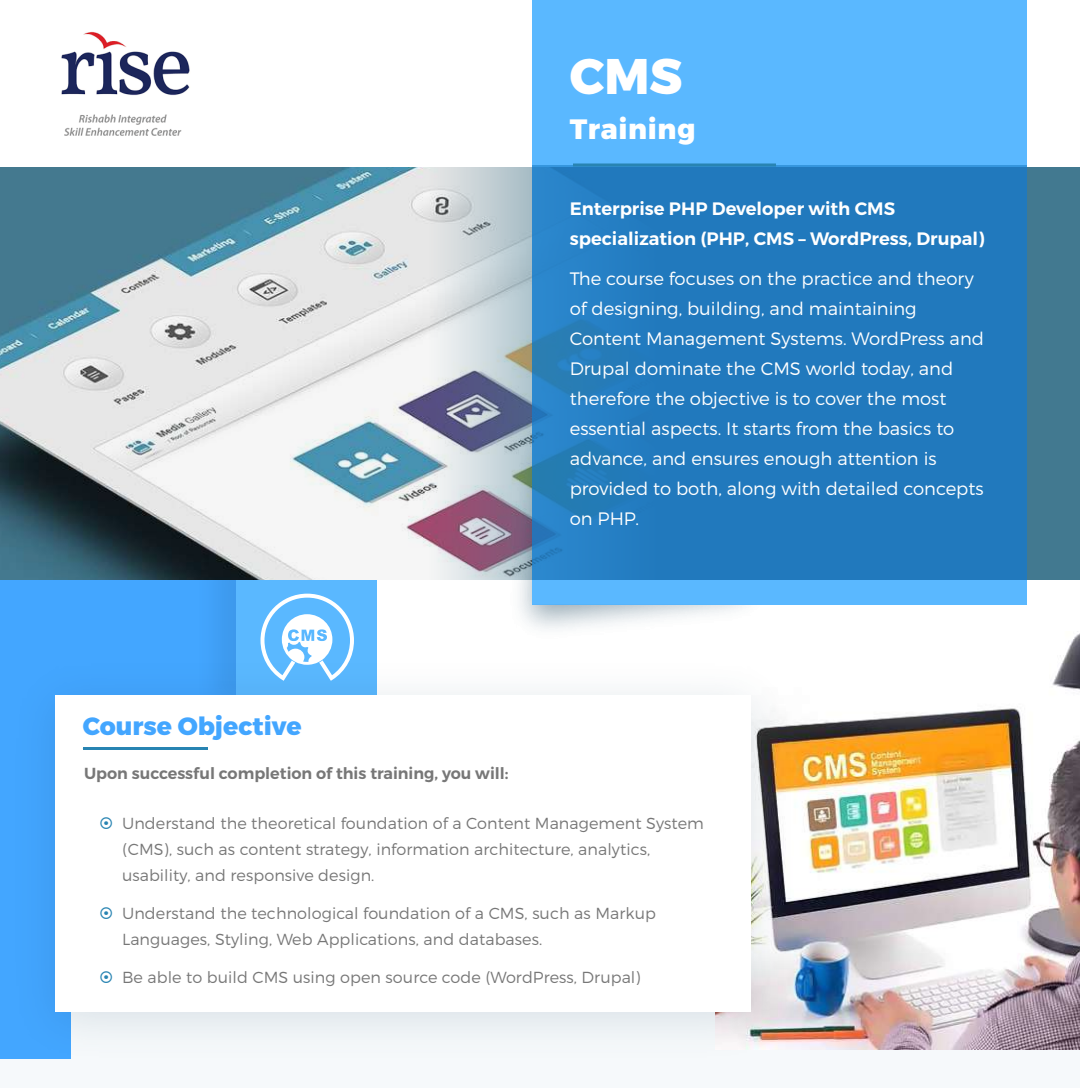
<style>
.page{position:relative;width:1080px;height:1088px;background:#fff}
.page>*{position:absolute;margin:0;border:0;box-sizing:border-box;transform-origin:0 0}
.t1{font:800 50px "Montserrat";color:#fff}
.t2{font:800 28px "Montserrat";letter-spacing:.025em;color:#fff}
.t3{font:800 25px "Montserrat";color:#43a6ff}
.t4{font:300 18px/30px "Montserrat";color:#fff}
.t5{font:600 18px/30px "Montserrat";color:#fff}
.t6{font:300 16px/26px "Montserrat";letter-spacing:.005em;color:#777}
.t7{font:600 16px "Montserrat";color:#777}
</style>
<div class="page">
<div style="left:0;top:558px;width:258px;height:155px;background:#43a6ff"></div>
<div style="left:236px;top:558px;width:141px;height:141px;background:#5ab8ff"></div>
<div style="left:0;top:994px;width:1080px;height:94px;background:#f6f9fb"></div>
<img style="left:0;top:167px;width:425px;height:413px">
<svg style="left:425px;top:167px;width:655px;height:413px;background:#90a4b3"></svg>
<img style="left:811px;top:633px;width:269px;height:417px">
<img style="left:0;top:642px;width:811px;height:417px">
<div style="left:55px;top:695px;width:696px;height:317px;background:#fff"></div>
<hr style="left:83px;top:747px;width:125px;height:3px;background:#2884b2">
<img style="left:61px;top:31px;width:129px;height:105px">
<div style="left:532px;top:0;width:495px;height:605px;background:#5ab8ff"></div>
<div style="left:532px;top:165px;width:495px;height:415px;background:#2179bd"></div>
<hr style="left:573px;top:164px;width:203px;height:2px;background:#2884b2">
<img style="left:500px;top:418px;width:279px;height:226px">
<svg style="left:260px;top:594px;width:94px;height:87px"></svg>
<h1 class="t1" style="left:570px;top:45px;width:114px">CMS</h1>
<h2 class="t2" style="left:570px;top:112px;width:127px">Training</h2>
<p class="t5" style="left:570px;top:194px;width:416px">Enterprise PHP Developer with CMS specialization (PHP, CMS – WordPress, Drupal)</p>
<p class="t4" style="left:570px;top:264px;width:416px">The course focuses on the practice and theory of designing, building, and maintaining Content Management Systems. WordPress and Drupal dominate the CMS world today, and therefore the objective is to cover the most essential aspects. It starts from the basics to advance, and ensures enough attention is provided to both, along with detailed concepts on PHP.</p>
<h3 class="t3" style="left:83px;top:711px;width:220px">Course Objective</h3>
<p class="t7" style="left:84px;top:763px;width:426px">Upon successful completion of this training, you will:</p>
<p class="t6" style="left:122px;top:810px;width:583px">Understand the theoretical foundation of a Content Management System (CMS), such as content strategy, information architecture, analytics, usability, and responsive design.</p>
<p class="t6" style="left:122px;top:900px;width:536px">Understand the technological foundation of a CMS, such as Markup<br>Languages, Styling, Web Applications, and databases.</p>
<p class="t6" style="left:122px;top:964px;width:520px">Be able to build CMS using open source code (WordPress, Drupal)</p>
</div>
